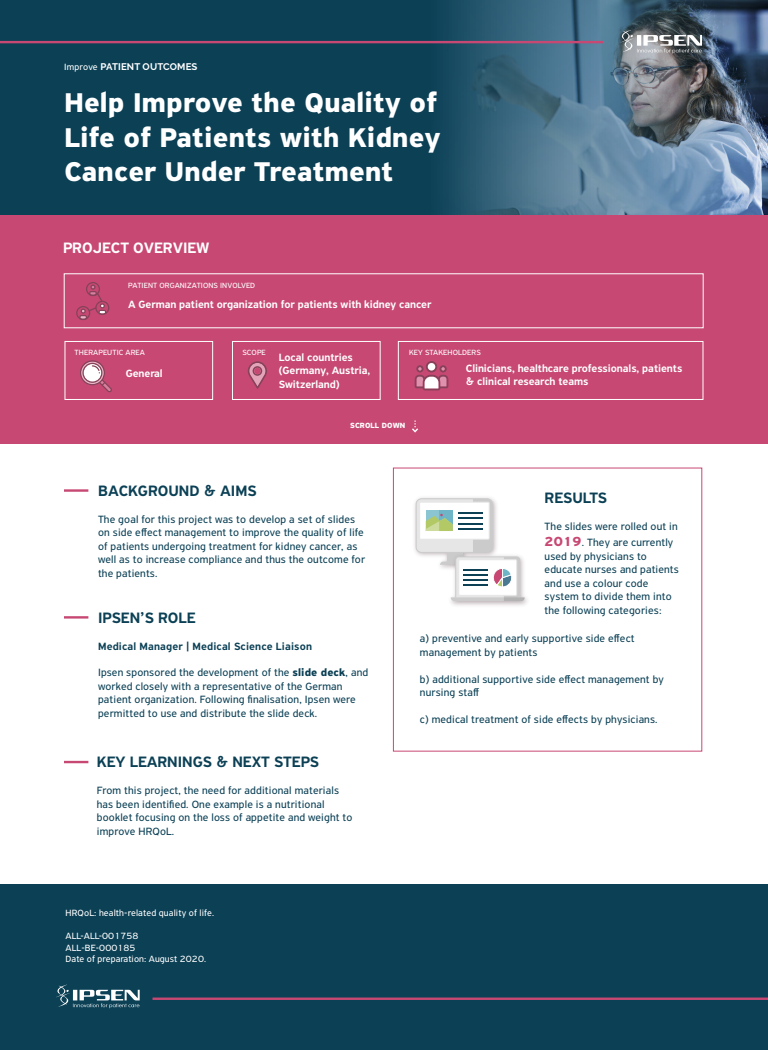
<style>
.page{position:relative;width:768px;height:1050px;background:#fff}
.page>*{position:absolute;margin:0;border:0;box-sizing:border-box;transform-origin:0 0}
.t1{font:700 28.8px/34.4px "PF Highway Sans Pro";letter-spacing:.01em;color:#fff;text-align:justify}
.t2{font:500 16px "PF Highway Sans Pro";color:#0b4055}
.t3{font:500 16px "PF Highway Sans Pro";color:#fff}
.t4{font:11.2px/13.4px "PF Highway Sans Pro";letter-spacing:.015em;color:#0b4055}
.t5{font:500 11.2px/13.4px "PF Highway Sans Pro";letter-spacing:-.005em;color:#fff}
.t6{font:500 11.2px "PF Highway Sans Pro";letter-spacing:.015em;color:#0b4055}
.t7{font:9.6px/11.5px "PF Highway Sans Pro";letter-spacing:.01em;color:#fff}
.t8{font:700 9.6px "Raleway";letter-spacing:.015em;color:#fff}
.t9{font:8px "PF Highway Sans Pro";letter-spacing:.015em;color:#fff}
.t10{font:700 8px "PF Highway Sans Pro";letter-spacing:.015em;color:#fff}
.s1{font-family:"PF Highway Sans Pro";font-weight:400}
.s2{font-weight:700}
.s3{font-weight:700;font-size:14px;color:#c84874}
</style>
<div class="page">
<svg style="left:0;top:0;width:768px;height:215px;background:#27546a"></svg>
<hr style="left:0;top:41px;width:603px;height:2px;background:#c84874">
<svg style="left:620px;top:30px;width:82px;height:24px;background:#8b8f92"></svg>
<hr style="left:64px;top:489px;width:24px;height:3px;background:#c84874">
<hr style="left:64px;top:616px;width:24px;height:2px;background:#c84874">
<hr style="left:64px;top:761px;width:24px;height:2px;background:#c84874">
<img style="left:414px;top:497px;width:78px;height:55px">
<svg style="left:416px;top:499px;width:109px;height:102px"></svg>
<div style="left:393px;top:467px;width:309px;height:284px;border:1px solid #c84874"></div>
<div style="left:0;top:884px;width:768px;height:166px;background:#0b4055"></div>
<hr style="left:153px;top:997px;width:615px;height:3px;background:#c84874">
<svg style="left:56px;top:984px;width:84px;height:24px"></svg>
<div style="left:0;top:215px;width:768px;height:229px;background:#c84874"></div>
<svg style="left:412px;top:420px;width:6px;height:12px"></svg>
<div style="left:64px;top:273px;width:640px;height:55px;border:1px solid #fff"></div>
<div style="left:65px;top:341px;width:148px;height:59px;border:1px solid #fff"></div>
<div style="left:232px;top:341px;width:149px;height:59px;border:1px solid #fff"></div>
<div style="left:398px;top:341px;width:305px;height:59px;border:1px solid #fff"></div>
<svg style="left:80px;top:360px;width:32px;height:32px"></svg>
<svg style="left:248px;top:361px;width:19px;height:28px"></svg>
<div style="left:254px;top:368px;width:7px;height:6px;background:#c84874;border-radius:50%"></div>
<svg style="left:76px;top:282px;width:33px;height:38px"></svg>
<svg style="left:415px;top:361px;width:33px;height:29px"></svg>
<p class="t8" style="left:64px;top:61px;width:135px"><span class="s1">Improve</span> PATIENT OUTCOMES</p>
<h1 class="t1" style="left:64px;top:87px;width:378px">Help Improve the Quality of Life of Patients with Kidney Cancer Under Treatment</h1>
<h2 class="t3" style="left:63px;top:238px;width:148px">PROJECT OVERVIEW</h2>
<p class="t9" style="left:128px;top:280px;width:128px">PATIENT ORGANIZATIONS INVOLVED</p>
<p class="t5" style="left:128px;top:297px;width:305px">A German patient organization for patients with kidney cancer</p>
<p class="t9" style="left:75px;top:347px;width:72px">THERAPEUTIC AREA</p>
<p class="t5" style="left:126px;top:367px;width:38px">General</p>
<p class="t9" style="left:242px;top:347px;width:25px">SCOPE</p>
<p class="t9" style="left:409px;top:347px;width:73px">KEY STAKEHOLDERS</p>
<p class="t5" style="left:466px;top:362px;width:218px">Clinicians, healthcare professionals, patients &amp; clinical research teams</p>
<p class="t5" style="left:279px;top:351px;width:93px">Local countries (Germany, Austria,<br>Switzerland)</p>
<p class="t10" style="left:350px;top:421px;width:57px">SCROLL DOWN</p>
<h2 class="t2" style="left:98px;top:481px;width:160px">BACKGROUND &amp; AIMS</h2>
<p class="t4" style="left:98px;top:512px;width:269px">The goal for this project was to develop a set of slides on side effect management to improve the quality of life of patients undergoing treatment for kidney cancer, as well as to increase compliance and thus the outcome for the patients.</p>
<h2 class="t2" style="left:98px;top:608px;width:99px">IPSEN’S ROLE</h2>
<p class="t6" style="left:98px;top:639px;width:216px">Medical Manager | Medical Science Liaison</p>
<p class="t4" style="left:98px;top:666px;width:272px">Ipsen sponsored the development of the <span class="s2">slide deck</span>, and worked closely with a representative of the German patient organization. Following finalisation, Ipsen were permitted to use and distribute the slide deck.</p>
<h2 class="t2" style="left:97px;top:753px;width:224px">KEY LEARNINGS &amp; NEXT STEPS</h2>
<p class="t4" style="left:97px;top:784px;width:257px">From this project, the need for additional materials has been identified. One example is a nutritional booklet focusing on the loss of appetite and weight to improve HRQoL.</p>
<p class="t7" style="left:66px;top:907px;width:150px">HRQoL: health-related quality of life.</p>
<p class="t7" style="left:66px;top:930px;width:142px">ALL-ALL-001758<br>ALL-BE-000185<br>Date of preparation: August 2020.</p>
<h2 class="t2" style="left:545px;top:488px;width:64px">RESULTS</h2>
<p class="t4" style="left:545px;top:517px;width:135px;line-height:16.8px">The slides were rolled out in<br><span class="s3">2019</span>. They are currently</p>
<p class="t4" style="left:545px;top:549px;width:136px">used by physicians to educate nurses and patients and use a colour code system to divide them into the following categories:</p>
<p class="t4" style="left:420px;top:632px;width:216px">a) preventive and early supportive side effect management by patients</p>
<p class="t4" style="left:420px;top:672px;width:246px">b) additional supportive side effect management by nursing staff</p>
<p class="t4" style="left:420px;top:712px;width:239px">c) medical treatment of side effects by physicians.</p>
</div>
